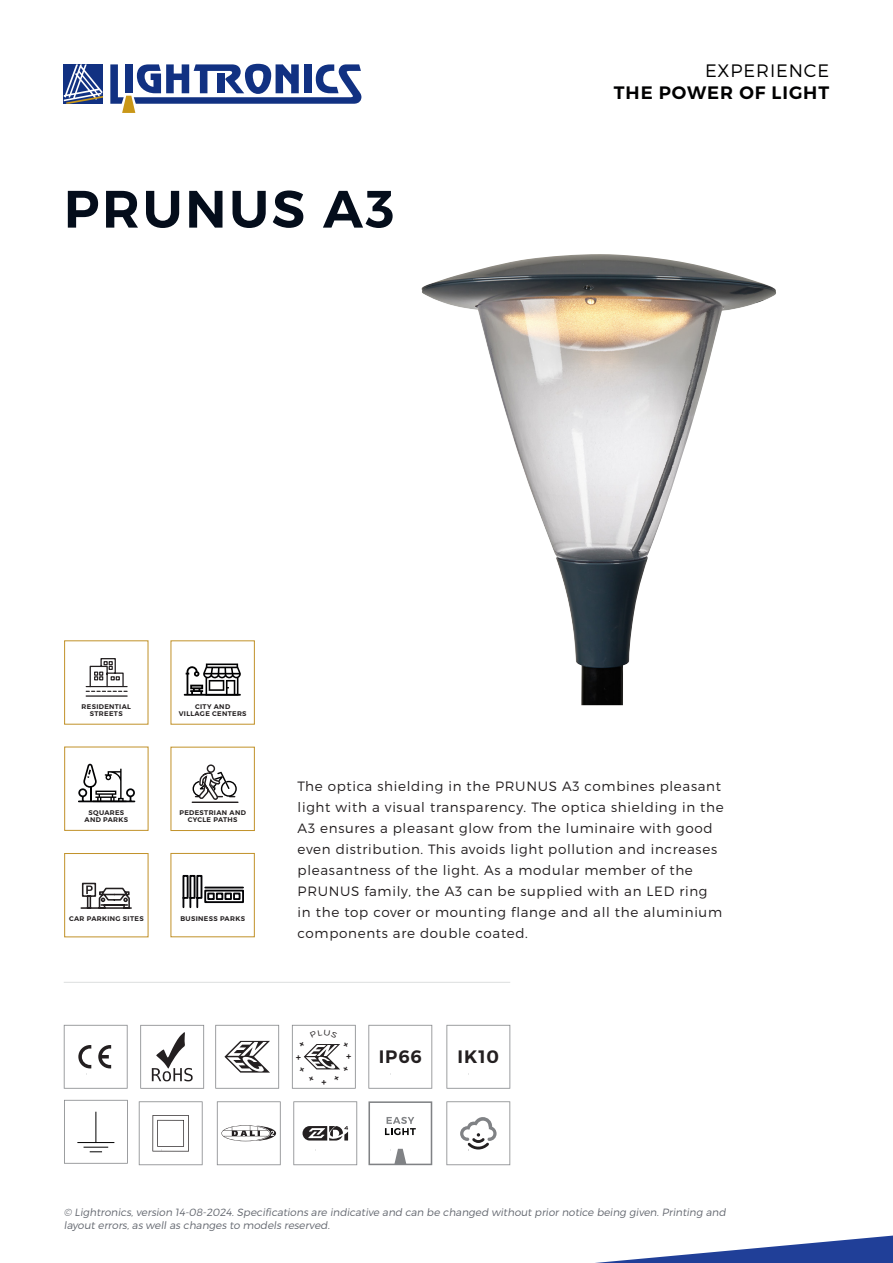
<style>
.page{position:relative;width:893px;height:1263px;background:#fff}
.page>*{position:absolute;margin:0;border:0;box-sizing:border-box;transform-origin:0 0}
.Basisalinea{font:52.5px "Trueno S Bd";letter-spacing:.05em;color:#040d1b}
.Basisalinea-2{font:18px "Trueno S Bd";letter-spacing:.05em;color:#000001}
.Basisalinea-3{font:18px "Trueno Lt";letter-spacing:.05em;color:#000001}
.t1{font:18px "Trueno S Bd";letter-spacing:.05em;color:#231f20}
.t2{font:13.5px/21px "Trueno Lt";letter-spacing:.05em;color:#231f20}
.t3{font:10.5px/12.6px "Trueno Lt It";color:#63676f}
.t4{font:6.75px/7.1px "Trueno S Bd";letter-spacing:.05em;color:#231f20;text-align:center}
</style>
<div class="page">
<img style="left:421px;top:254px;width:355px;height:451px">
<svg style="left:64px;top:64px;width:39px;height:40px;background:#566a9e"></svg>
<svg style="left:110px;top:64px;width:251px;height:49px"></svg>
<svg style="left:595px;top:1235px;width:298px;height:28px"></svg>
<hr style="left:64px;top:982px;width:446px;height:1px;background:#dee0e0">
<div style="left:170px;top:853px;width:85px;height:84px;border:1px solid #c2932c"></div>
<svg style="left:182px;top:874px;width:62px;height:35px"></svg>
<div style="left:170px;top:640px;width:85px;height:85px;border:1px solid #c2932c"></div>
<svg style="left:184px;top:663px;width:57px;height:33px"></svg>
<svg style="left:80px;top:882px;width:52px;height:27px"></svg>
<div style="left:64px;top:853px;width:85px;height:84px;border:1px solid #c2932c"></div>
<hr style="left:86px;top:695px;width:41px;height:2px;background:#231f20">
<svg style="left:86px;top:658px;width:41px;height:34px"></svg>
<svg style="left:78px;top:764px;width:58px;height:39px"></svg>
<div style="left:64px;top:746px;width:85px;height:85px;border:1px solid #c2932c"></div>
<div style="left:170px;top:747px;width:85px;height:84px;border:1px solid #c2932c"></div>
<hr style="left:192px;top:801px;width:46px;height:2px;background:#231f20">
<svg style="left:193px;top:764px;width:44px;height:36px"></svg>
<svg style="left:139px;top:1101px;width:64px;height:64px"></svg>
<svg style="left:64px;top:1025px;width:64px;height:64px"></svg>
<svg style="left:368px;top:1025px;width:64px;height:64px"></svg>
<svg style="left:64px;top:1100px;width:64px;height:64px"></svg>
<hr style="left:95px;top:1112px;width:1px;height:30px;background:#000001">
<svg style="left:140px;top:1025px;width:64px;height:64px"></svg>
<svg style="left:293px;top:1101px;width:64px;height:64px"></svg>
<svg style="left:368px;top:1101px;width:64px;height:64px"></svg>
<svg style="left:446px;top:1101px;width:64px;height:64px"></svg>
<svg style="left:215px;top:1025px;width:64px;height:64px"></svg>
<svg style="left:446px;top:1025px;width:64px;height:64px"></svg>
<svg style="left:217px;top:1101px;width:64px;height:64px"></svg>
<svg style="left:292px;top:1025px;width:64px;height:64px"></svg>
<p class="Basisalinea" style="left:64px;top:176px;width:332px">PRUNUS A3</p>
<p class="t4" style="left:82px;top:703px;width:51px">RESIDENTIAL<br>STREETS</p>
<p class="t4" style="left:179px;top:703px;width:69px">CITY AND<br>VILLAGE CENTERS</p>
<p class="Basisalinea-3" style="left:705px;top:60px;width:126px">EXPERIENCE</p>
<p class="Basisalinea-2" style="left:614px;top:81px;width:217px">THE POWER OF LIGHT</p>
<p class="t4" style="left:85px;top:809px;width:45px">SQUARES<br>AND PARKS</p>
<p class="t4" style="left:179px;top:809px;width:68px">PEDESTRIAN AND<br>CYCLE PATHS</p>
<p class="t4" style="left:69px;top:915px;width:76px">CAR PARKING SITES</p>
<p class="t4" style="left:180px;top:915px;width:66px">BUSINESS PARKS</p>
<p class="t2" style="left:298px;top:775px;width:428px">The optica shielding in the PRUNUS A3 combines pleasant light with a visual transparency. The optica shielding in the A3 ensures a pleasant glow from the luminaire with good even distribution. This avoids light pollution and increases pleasantness of the light. As a modular member of the PRUNUS family, the A3 can be supplied with an LED ring in the top cover or mounting flange and all the aluminium components are double coated.</p>
<p class="t1" style="left:379px;top:1045px;width:45px">IP66</p>
<p class="t1" style="left:458px;top:1045px;width:43px">IK10</p>
<p class="t3" style="left:64px;top:1206px;width:663px">© Lightronics, version 14-08-2024. Specifications are indicative and can be changed without prior notice being given. Printing and layout errors, as well as changes to models reserved.</p>
</div>
